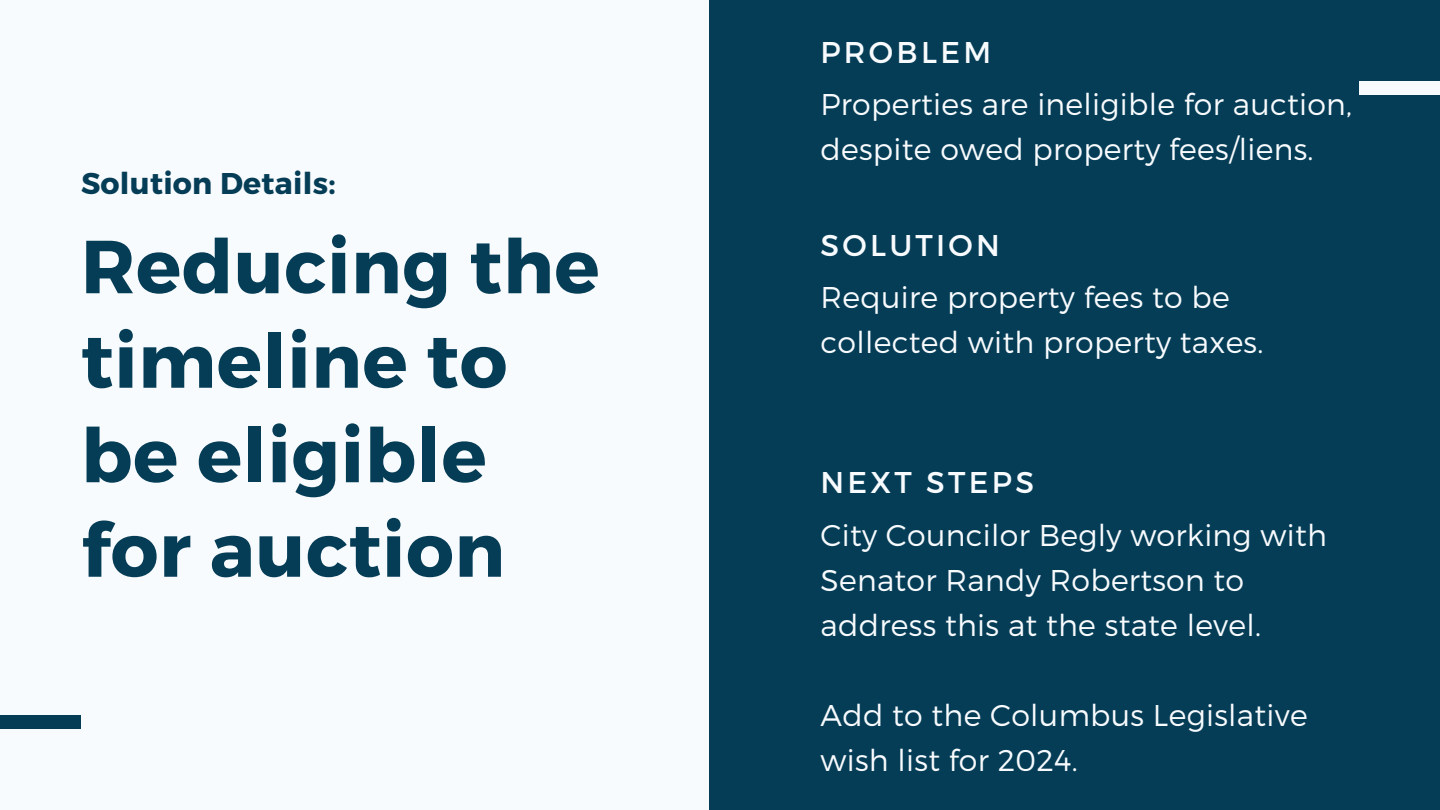
<style>
.page{position:relative;width:1440px;height:810px;background:#f8fbfd}
.page>*{position:absolute;margin:0;border:0;box-sizing:border-box;transform-origin:0 0}
.t1{font:700 75px/94.5px "Montserrat";letter-spacing:.01em;color:#053d57}
.t2{font:300 30px/45px "Montserrat";letter-spacing:.01em;color:#f8fbfd}
.t3{font:30px "Montserrat";letter-spacing:.11em;color:#f8fbfd}
.t4{font:700 30px "Montserrat";letter-spacing:.01em;color:#053d57}
</style>
<div class="page">
<div style="left:710px;top:0;width:730px;height:810px;background:#053d57"></div>
<div style="left:1359px;top:81px;width:81px;height:14px;background:#f8fbfd"></div>
<div style="left:0;top:715px;width:81px;height:14px;background:#053d57"></div>
<p class="t4" style="left:81px;top:164px;width:256px">Solution Details:</p>
<p class="t1" style="left:81px;top:216px;width:520px">Reducing the timeline to be eligible for auction</p>
<p class="t3" style="left:820px;top:33px;width:172px">PROBLEM</p>
<p class="t2" style="left:820px;top:80px;width:533px">Properties are ineligible for auction, despite owed property fees/liens.</p>
<p class="t3" style="left:820px;top:225px;width:181px">SOLUTION</p>
<p class="t2" style="left:820px;top:273px;width:444px">Require property fees to be collected with property taxes.</p>
<p class="t3" style="left:820px;top:463px;width:215px">NEXT STEPS</p>
<p class="t2" style="left:820px;top:511px;width:508px">City Councilor Begly working with<br>Senator Randy Robertson to address this at the state level.</p>
<p class="t2" style="left:820px;top:691px;width:489px">Add to the Columbus Legislative wish list for 2024.</p>
</div>
